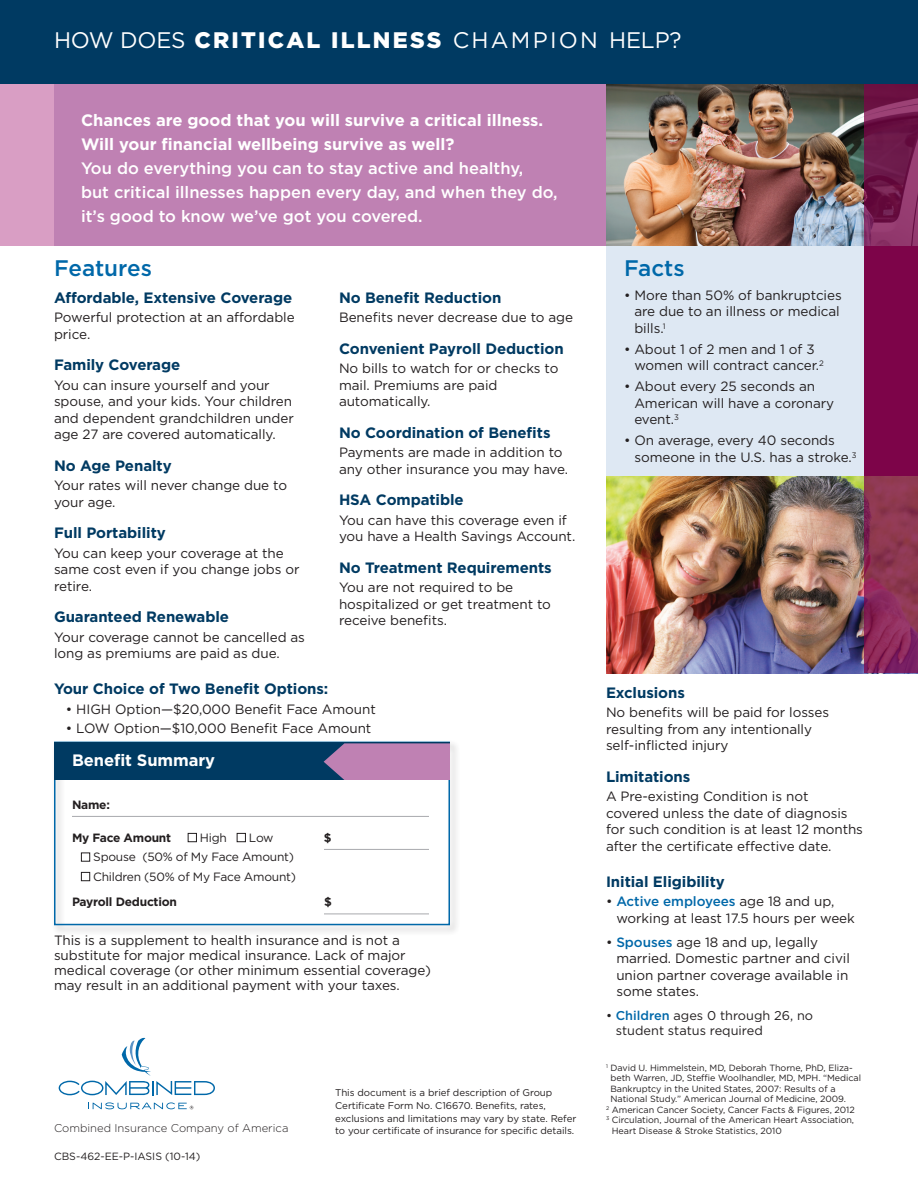
<style>
.page{position:relative;width:918px;height:1188px;background:#fff}
.page>*{position:absolute;margin:0;border:0;box-sizing:border-box;transform-origin:0 0}
.Title_All_CAPS_15_17{font:22.5px "Gotham";letter-spacing:-.01em;color:#fff}
.Head1_15_18_Md_2965{font:500 22.5px "Gotham";color:#0068a9}
.Pull_Quote_11_16_Md{font:500 16.5px/24px "Gotham";color:#fff}
.Pull_Quote_Bold_11_1{font:700 16.5px/24px "Gotham";color:#fff}
.Rev_Head_11_16_Bd_0k{font:700 16.5px "Gotham";letter-spacing:-.005em;color:#fff}
.Subhd2-10_12_Bd_2965{font:700 15px "Gotham";letter-spacing:-.005em;color:#003a62}
.Body2_9_11_Bk_K{font:13.5px/16.5px "Gotham";letter-spacing:-.005em;color:#231f20}
.Exclusions_7_8_5_Bk{font:13.5px/15px "Gotham";letter-spacing:-.005em;color:#231f20}
.Body2_9_11_Bk_K-2{font:12.75px/15.8px "Gotham";color:#231f20}
.t1{font:12px "Gotham";letter-spacing:-.02em;color:#231f20}
.t2{font:700 12px "Gotham";letter-spacing:-.02em;color:#231f20}
.t3{font:300 11.25px "Gotham";color:#231f20}
.Back_Cover_form__7_1{font:10.5px "Gotham";color:#231f20}
.Exclusions_7_8_5_Bk-2{font:9.75px/12.8px "Gotham";letter-spacing:-.005em;color:#231f20}
.Fine_Print_6_7_Bk_10{font:9px/10.5px "Gotham";letter-spacing:-.005em;color:#231f20}
.s1{font-weight:900}
.s2{font-weight:500;color:#0068a9}
</style>
<div class="page">
<img style="left:606px;top:476px;width:258px;height:198px">
<div style="left:0;top:84px;width:606px;height:162px;background:#bf81b3"></div>
<img style="left:606px;top:84px;width:258px;height:162px">
<div style="left:0;top:85px;width:54px;height:161px;background:#d99ec4"></div>
<div style="left:606px;top:246px;width:312px;height:230px;background:#dee8f3"></div>
<svg style="left:864px;top:476px;width:54px;height:198px;background:#8a3055"></svg>
<svg style="left:864px;top:84px;width:54px;height:162px;background:#771f52"></svg>
<div style="left:864px;top:246px;width:54px;height:230px;background:#7d0449"></div>
<div style="left:0;top:0;width:918px;height:84px;background:#003a62"></div>
<div style="left:52px;top:739px;width:409px;height:197px;background:#231f20;opacity:.4"></div>
<div style="left:54px;top:742px;width:396px;height:183px;border:2px solid #0068a9"></div>
<div style="left:54px;top:742px;width:396px;height:38px;background:#003a62"></div>
<hr style="left:72px;top:816px;width:357px;height:1px;background:#a8a9ad">
<hr style="left:324px;top:849px;width:105px;height:1px;background:#a8a9ad">
<hr style="left:324px;top:914px;width:105px;height:1px;background:#a8a9ad">
<div style="left:188px;top:833px;width:9px;height:9px;border:1px solid #231f20"></div>
<div style="left:237px;top:833px;width:9px;height:9px;border:1px solid #231f20"></div>
<div style="left:81px;top:853px;width:9px;height:9px;border:1px solid #231f20"></div>
<div style="left:81px;top:872px;width:9px;height:9px;border:1px solid #231f20"></div>
<svg style="left:324px;top:743px;width:126px;height:37px;background:#ad7aab"></svg>
<svg style="left:59px;top:1037px;width:156px;height:58px"></svg>
<svg style="left:88px;top:1102px;width:105px;height:7px"></svg>
<p class="Title_All_CAPS_15_17" style="left:54px;top:25px;width:629px">HOW DOES <span class="s1">CRITICAL ILLNESS</span> CHAMPION HELP?</p>
<p class="Pull_Quote_Bold_11_1" style="left:81px;top:108px;width:464px">Chances are good that you will survive a critical illness.<br>Will your financial wellbeing survive as well?</p>
<p class="Pull_Quote_11_16_Md" style="left:81px;top:156px;width:478px">You do everything you can to stay active and healthy,<br>but critical illnesses happen every day, and when they do, it’s good to know we’ve got you covered.</p>
<p class="Head1_15_18_Md_2965" style="left:54px;top:253px;width:100px">Features</p>
<p class="Subhd2-10_12_Bd_2965" style="left:54px;top:288px;width:240px">Affordable, Extensive Coverage</p>
<p class="Body2_9_11_Bk_K" style="left:54px;top:309px;width:242px">Powerful protection at an affordable price.</p>
<p class="Subhd2-10_12_Bd_2965" style="left:54px;top:355px;width:128px">Family Coverage</p>
<p class="Body2_9_11_Bk_K" style="left:54px;top:377px;width:241px">You can insure yourself and your spouse, and your kids. Your children and dependent grandchildren under age 27 are covered automatically.</p>
<p class="Subhd2-10_12_Bd_2965" style="left:54px;top:456px;width:119px">No Age Penalty</p>
<p class="Body2_9_11_Bk_K" style="left:54px;top:477px;width:235px">Your rates will never change due to your age.</p>
<p class="Subhd2-10_12_Bd_2965" style="left:54px;top:523px;width:113px">Full Portability</p>
<p class="Body2_9_11_Bk_K" style="left:54px;top:545px;width:247px">You can keep your coverage at the same cost even if you change jobs or retire.</p>
<p class="Subhd2-10_12_Bd_2965" style="left:54px;top:607px;width:177px">Guaranteed Renewable</p>
<p class="Body2_9_11_Bk_K" style="left:54px;top:629px;width:253px">Your coverage cannot be cancelled as long as premiums are paid as due.</p>
<p class="Subhd2-10_12_Bd_2965" style="left:339px;top:288px;width:164px">No Benefit Reduction</p>
<p class="Body2_9_11_Bk_K" style="left:339px;top:309px;width:236px">Benefits never decrease due to age</p>
<p class="Subhd2-10_12_Bd_2965" style="left:339px;top:339px;width:226px">Convenient Payroll Deduction</p>
<p class="Body2_9_11_Bk_K" style="left:339px;top:360px;width:221px">No bills to watch for or checks to mail. Premiums are paid automatically.</p>
<p class="Subhd2-10_12_Bd_2965" style="left:339px;top:423px;width:213px">No Coordination of Benefits</p>
<p class="Body2_9_11_Bk_K" style="left:339px;top:444px;width:231px">Payments are made in addition to any other insurance you may have.</p>
<p class="Subhd2-10_12_Bd_2965" style="left:339px;top:490px;width:126px">HSA Compatible</p>
<p class="Body2_9_11_Bk_K" style="left:339px;top:512px;width:238px">You can have this coverage even if you have a Health Savings Account.</p>
<p class="Subhd2-10_12_Bd_2965" style="left:339px;top:558px;width:214px">No Treatment Requirements</p>
<p class="Body2_9_11_Bk_K" style="left:339px;top:579px;width:214px">You are not required to be hospitalized or get treatment to receive benefits.</p>
<p class="Subhd2-10_12_Bd_2965" style="left:54px;top:679px;width:276px">Your Choice of Two Benefit Options:</p>
<p class="Body2_9_11_Bk_K" style="left:66px;top:701px;width:311px">• HIGH Option—$20,000 Benefit Face Amount</p>
<p class="Body2_9_11_Bk_K" style="left:66px;top:720px;width:307px">• LOW Option—$10,000 Benefit Face Amount</p>
<p class="Rev_Head_11_16_Bd_0k" style="left:72px;top:749px;width:145px">Benefit Summary</p>
<p class="t2" style="left:72px;top:797px;width:39px">Name:</p>
<p class="t2" style="left:72px;top:830px;width:101px">My Face Amount</p>
<p class="t1" style="left:200px;top:830px;width:28px">High</p>
<p class="t1" style="left:249px;top:830px;width:26px">Low</p>
<p class="t2" style="left:324px;top:830px;width:9px">$</p>
<p class="t1" style="left:93px;top:849px;width:202px">Spouse (50% of My Face Amount)</p>
<p class="t1" style="left:93px;top:869px;width:204px">Children (50% of My Face Amount)</p>
<p class="t2" style="left:72px;top:894px;width:106px">Payroll Deduction</p>
<p class="t2" style="left:324px;top:894px;width:9px">$</p>
<p class="Exclusions_7_8_5_Bk" style="left:54px;top:932px;width:378px">This is a supplement to health insurance and is not a substitute for major medical insurance. Lack of major medical coverage (or other minimum essential coverage) may result in an additional payment with your taxes.</p>
<p class="t3" style="left:54px;top:1121px;width:236px">Combined Insurance Company of America</p>
<p class="Back_Cover_form__7_1" style="left:54px;top:1150px;width:148px">CBS-462-EE-P-IASIS (10-14)</p>
<p class="Exclusions_7_8_5_Bk-2" style="left:335px;top:1086px;width:243px">This document is a brief description of Group Certificate Form No. C16670. Benefits, rates, exclusions and limitations may vary by state. Refer to your certificate of insurance for specific details.</p>
<p class="Head1_15_18_Md_2965" style="left:624px;top:253px;width:62px">Facts</p>
<p class="Body2_9_11_Bk_K" style="left:634px;top:287px;width:209px;text-indent:-10px">• More than 50% of bankruptcies are due to an illness or medical bills.<sup>1</sup></p>
<p class="Body2_9_11_Bk_K" style="left:634px;top:341px;width:191px;text-indent:-10px">• About 1 of 2 men and 1 of 3 women will contract cancer.<sup>2</sup></p>
<p class="Body2_9_11_Bk_K" style="left:634px;top:378px;width:201px;text-indent:-10px">• About every 25 seconds an<br>American will have a coronary event.<sup>3</sup></p>
<p class="Body2_9_11_Bk_K" style="left:634px;top:432px;width:224px;text-indent:-10px">• On average, every 40 seconds someone in the U.S. has a stroke.<sup>3</sup></p>
<p class="Subhd2-10_12_Bd_2965" style="left:606px;top:683px;width:80px">Exclusions</p>
<p class="Body2_9_11_Bk_K" style="left:606px;top:704px;width:225px">No benefits will be paid for losses resulting from any intentionally self-inflicted injury</p>
<p class="Subhd2-10_12_Bd_2965" style="left:606px;top:767px;width:86px">Limitations</p>
<p class="Body2_9_11_Bk_K" style="left:606px;top:788px;width:259px">A Pre-existing Condition is not covered unless the date of diagnosis for such condition is at least 12 months after the certificate effective date.</p>
<p class="Subhd2-10_12_Bd_2965" style="left:606px;top:872px;width:120px">Initial Eligibility</p>
<p class="Body2_9_11_Bk_K" style="left:616px;top:893px;width:240px;text-indent:-10px">• <span class="s2">Active employees</span> age 18 and up, working at least 17.5 hours per week</p>
<p class="Body2_9_11_Bk_K" style="left:616px;top:933px;width:235px;text-indent:-10px">• <span class="s2">Spouses</span> age 18 and up, legally married. Domestic partner and civil union partner coverage available in some states.</p>
<p class="Body2_9_11_Bk_K-2" style="left:616px;top:1007px;width:199px;text-indent:-10px">• <span class="s2">Children</span> ages 0 through 26, no student status required</p>
<p class="Fine_Print_6_7_Bk_10" style="left:611px;top:1062px;width:252px;text-indent:-5px"><sup>1</sup> David U. Himmelstein, MD, Deborah Thorne, PhD, Eliza&shy;beth Warren, JD, Steffie Woolhandler, MD, MPH. “Medical Bankruptcy in the United States, 2007: Results of a National Study.” American Journal of Medicine, 2009.</p>
<p class="Fine_Print_6_7_Bk_10" style="left:606px;top:1104px;width:250px"><sup>2</sup> American Cancer Society, Cancer Facts &amp; Figures, 2012</p>
<p class="Fine_Print_6_7_Bk_10" style="left:612px;top:1115px;width:244px;text-indent:-6px"><sup>3</sup> Circulation, Journal of the American Heart Association,<br>Heart Disease &amp; Stroke Statistics, 2010</p>
</div>
